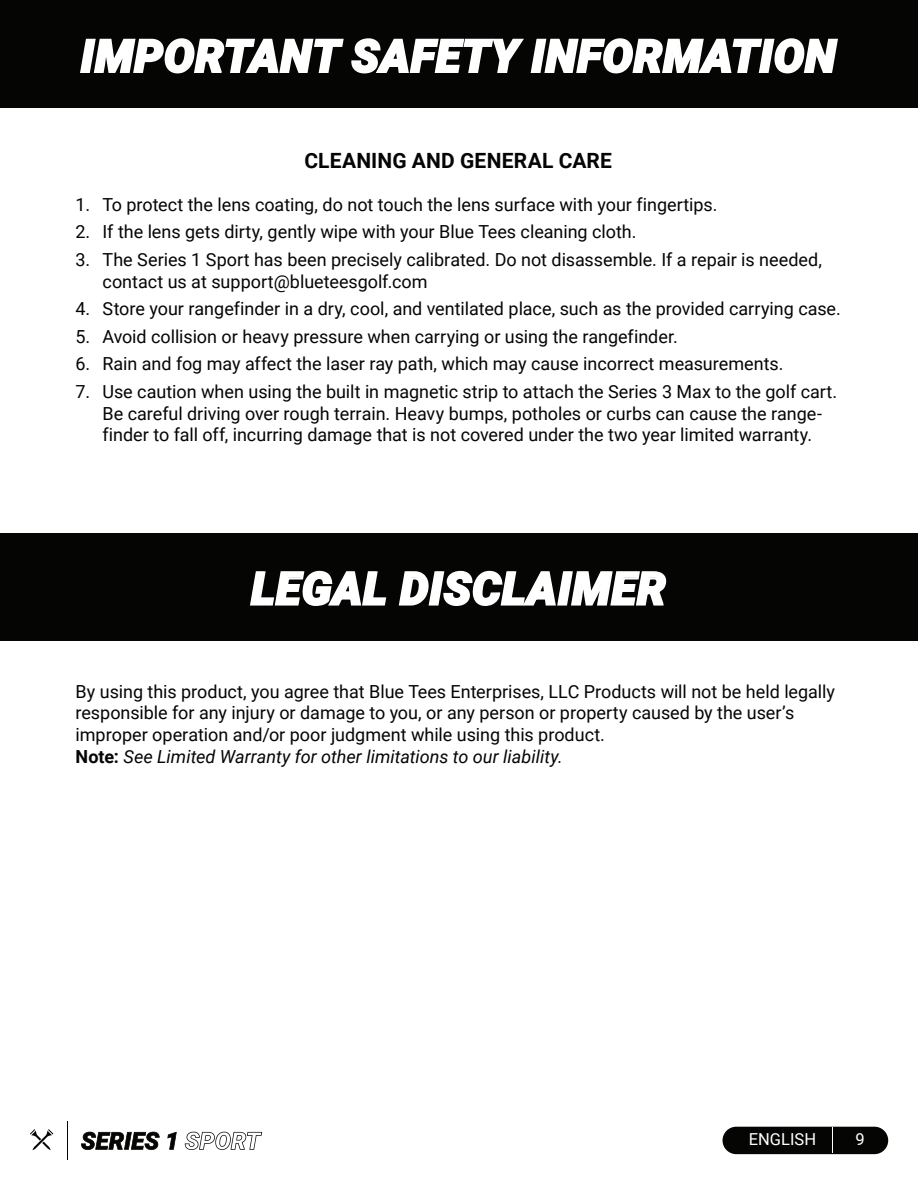
<style>
.page{position:relative;width:918px;height:1188px;background:#fff}
.page>*{position:absolute;margin:0;border:0;box-sizing:border-box;transform-origin:0 0}
.t1{font:italic 900 45px "Roboto";letter-spacing:.02em;color:#fff}
.t2{font:700 21px "Roboto";letter-spacing:.01em;color:#050504}
.t3{font:18px/21.6px "Roboto";color:#050504}
.t4{font:16.5px "Roboto";color:#fff}
.s1{font-weight:700}
.s2{font-style:italic}
</style>
<div class="page">
<svg style="left:81px;top:1132px;width:79px;height:18px"></svg>
<svg style="left:167px;top:1132px;width:10px;height:18px"></svg>
<svg style="left:185px;top:1132px;width:77px;height:18px"></svg>
<svg style="left:30px;top:1129px;width:23px;height:21px"></svg>
<hr style="left:67px;top:1121px;width:1px;height:39px;background:#050504">
<div style="left:723px;top:1127px;width:165px;height:27px;background:#050504;border-radius:14px"></div>
<svg style="left:832px;top:1128px;width:1px;height:25px"></svg>
<div style="left:0;top:0;width:918px;height:108px;background:#050504"></div>
<svg style="left:80px;top:38px;width:758px;height:36px"></svg>
<div style="left:0;top:533px;width:918px;height:107px;background:#050504"></div>
<svg style="left:250px;top:570px;width:137px;height:36px"></svg>
<svg style="left:397px;top:570px;width:271px;height:71px"></svg>
<h1 class="t1" style="left:81px;top:24px;width:757px">IMPORTANT SAFETY INFORMATION</h1>
<p class="t2" style="left:304px;top:145px;width:309px">CLEANING AND GENERAL CARE</p>
<p class="t3" style="left:76px;top:193px;width:643px">1. To protect the lens coating, do not touch the lens surface with your fingertips.</p>
<p class="t3" style="left:76px;top:220px;width:562px">2. If the lens gets dirty, gently wipe with your Blue Tees cleaning cloth.</p>
<p class="t3" style="left:103px;top:248px;width:721px;text-indent:-27px">3. The Series 1 Sport has been precisely calibrated. Do not disassemble. If a repair is needed, contact us at support@blueteesgolf.com</p>
<p class="t3" style="left:76px;top:297px;width:767px">4. Store your rangefinder in a dry, cool, and ventilated place, such as the provided carrying case.</p>
<p class="t3" style="left:76px;top:325px;width:604px">5. Avoid collision or heavy pressure when carrying or using the rangefinder.</p>
<p class="t3" style="left:76px;top:352px;width:710px">6. Rain and fog may affect the laser ray path, which may cause incorrect measurements.</p>
<p class="t3" style="left:103px;top:380px;width:736px;text-indent:-27px">7. Use caution when using the built in magnetic strip to attach the Series 3 Max to the golf cart.<br>Be careful driving over rough terrain. Heavy bumps, potholes or curbs can cause the range&shy;finder to fall off, incurring damage that is not covered under the two year limited warranty.</p>
<h1 class="t1" style="left:251px;top:557px;width:416px">LEGAL DISCLAIMER</h1>
<p class="t3" style="left:76px;top:680px;width:761px">By using this product, you agree that Blue Tees Enterprises, LLC Products will not be held legally responsible for any injury or damage to you, or any person or property caused by the user’s improper operation and/or poor judgment while using this product.<br><span class="s1">Note:</span> <span class="s2">See Limited Warranty for other limitations to our liability.</span></p>
<p class="t4" style="left:749px;top:1128px;width:69px">ENGLISH</p>
<p class="t4" style="left:855px;top:1128px;width:11px">9</p>
</div>
